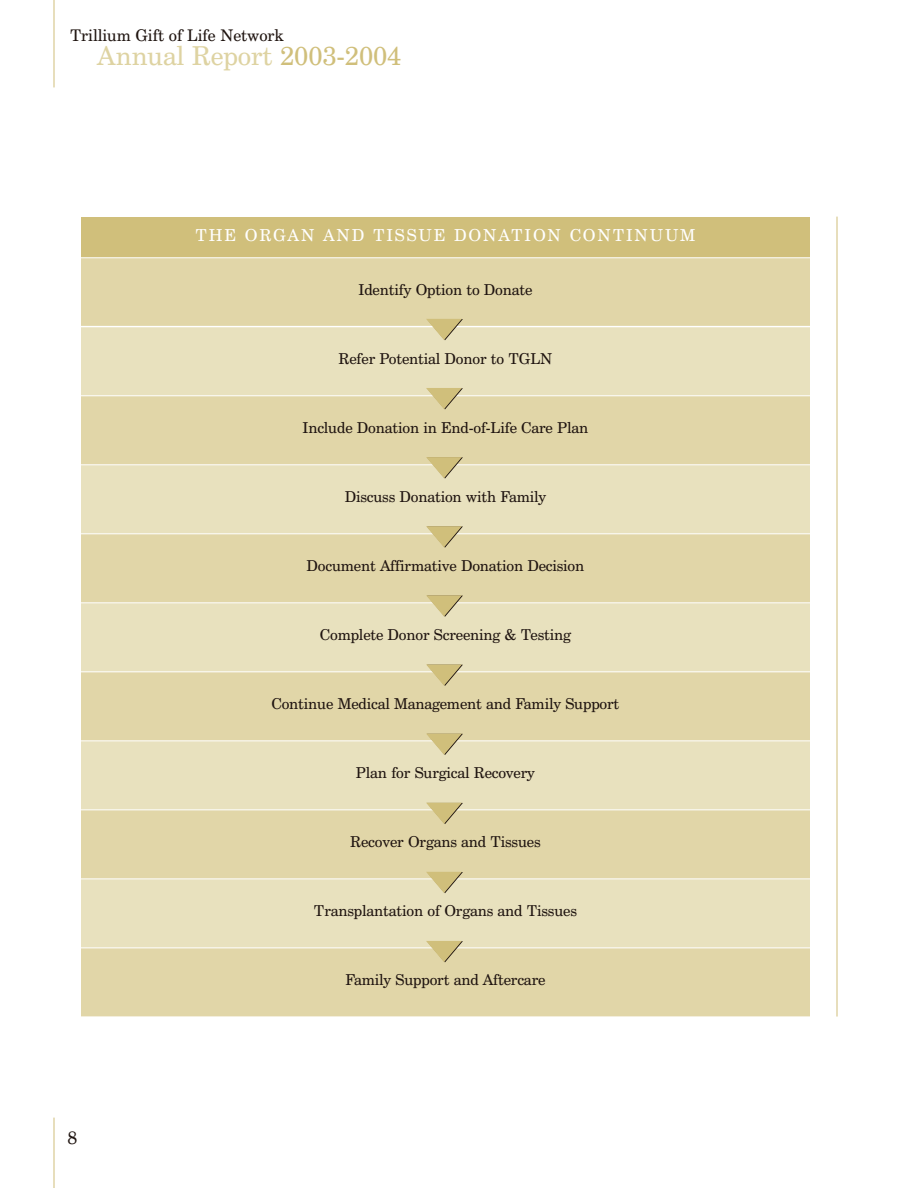
<style>
.page{position:relative;width:918px;height:1188px;background:#fff}
.page>*{position:absolute;margin:0;border:0;box-sizing:border-box;transform-origin:0 0}
.t1{font:26.1px "Century Schoolbook BT";letter-spacing:-.005em;color:#ded3a2}
.t2{font:18px "Century Schoolbook BT";color:#1f1410}
.t3{font:16.5px "Century Schoolbook BT";letter-spacing:.11em;color:#fff}
.t4{font:16.05px "Century Schoolbook BT";letter-spacing:-.005em;color:#1f1410}
.t5{font:15px "Century Schoolbook BT";letter-spacing:-.01em;color:#1f1410}
.s1{color:#d0bf7b}
</style>
<div class="page">
<hr style="left:54px;top:0;width:1px;height:87px;background:#d0bf7b">
<hr style="left:837px;top:217px;width:1px;height:800px;background:#d0bf7b">
<hr style="left:54px;top:1118px;width:1px;height:70px;background:#d0bf7b">
<div style="left:81px;top:258px;width:729px;height:748px;background:#e8e1be"></div>
<div style="left:81px;top:217px;width:729px;height:41px;background:#d0bf7b"></div>
<div style="left:81px;top:258px;width:729px;height:68px;background:#e1d6a8"></div>
<hr style="left:68px;top:257px;width:752px;height:1px;background:#fff">
<hr style="left:68px;top:326px;width:752px;height:1px;background:#fff">
<div style="left:81px;top:396px;width:729px;height:68px;background:#e1d6a8"></div>
<hr style="left:68px;top:395px;width:752px;height:1px;background:#fff">
<hr style="left:68px;top:464px;width:752px;height:1px;background:#fff">
<div style="left:81px;top:534px;width:729px;height:68px;background:#e1d6a8"></div>
<hr style="left:68px;top:533px;width:752px;height:1px;background:#fff">
<hr style="left:68px;top:602px;width:752px;height:1px;background:#fff">
<div style="left:81px;top:672px;width:729px;height:68px;background:#e1d6a8"></div>
<hr style="left:68px;top:671px;width:752px;height:1px;background:#fff">
<hr style="left:68px;top:740px;width:752px;height:1px;background:#fff">
<div style="left:81px;top:810px;width:729px;height:68px;background:#e1d6a8"></div>
<hr style="left:68px;top:809px;width:752px;height:1px;background:#fff">
<hr style="left:68px;top:878px;width:752px;height:1px;background:#fff">
<div style="left:81px;top:948px;width:729px;height:68px;background:#e1d6a8"></div>
<hr style="left:68px;top:948px;width:752px;height:1px;background:#fff">
<svg style="left:426px;top:319px;width:37px;height:21px"></svg>
<svg style="left:426px;top:388px;width:37px;height:21px"></svg>
<svg style="left:426px;top:457px;width:37px;height:22px"></svg>
<svg style="left:426px;top:526px;width:37px;height:22px"></svg>
<svg style="left:426px;top:595px;width:37px;height:22px"></svg>
<svg style="left:426px;top:664px;width:37px;height:22px"></svg>
<svg style="left:426px;top:734px;width:37px;height:21px"></svg>
<svg style="left:426px;top:803px;width:37px;height:21px"></svg>
<svg style="left:426px;top:872px;width:37px;height:21px"></svg>
<svg style="left:426px;top:941px;width:37px;height:21px"></svg>
<p class="t4" style="left:70px;top:29px;width:215px">Trillium Gift of Life Network</p>
<h1 class="t1" style="left:97px;top:46px;width:306px">Annual Report <span class="s1">2003-2004</span></h1>
<p class="t3" style="left:196px;top:230px;width:501px">THE ORGAN AND TISSUE DONATION CONTINUUM</p>
<p class="t5" style="left:359px;top:285px;width:175px">Identify Option to Donate</p>
<p class="t5" style="left:339px;top:354px;width:215px">Refer Potential Donor to TGLN</p>
<p class="t5" style="left:303px;top:423px;width:287px">Include Donation in End-of-Life Care Plan</p>
<p class="t5" style="left:345px;top:492px;width:203px">Discuss Donation with Family</p>
<p class="t5" style="left:307px;top:561px;width:279px">Document Affirmative Donation Decision</p>
<p class="t5" style="left:320px;top:630px;width:253px">Complete Donor Screening &amp; Testing</p>
<p class="t5" style="left:272px;top:699px;width:349px">Continue Medical Management and Family Support</p>
<p class="t5" style="left:356px;top:768px;width:181px">Plan for Surgical Recovery</p>
<p class="t5" style="left:350px;top:837px;width:192px">Recover Organs and Tissues</p>
<p class="t5" style="left:314px;top:906px;width:265px">Transplantation of Organs and Tissues</p>
<p class="t2" style="left:68px;top:1131px;width:11px">8</p>
<p class="t5" style="left:346px;top:975px;width:201px">Family Support and Aftercare</p>
</div>
